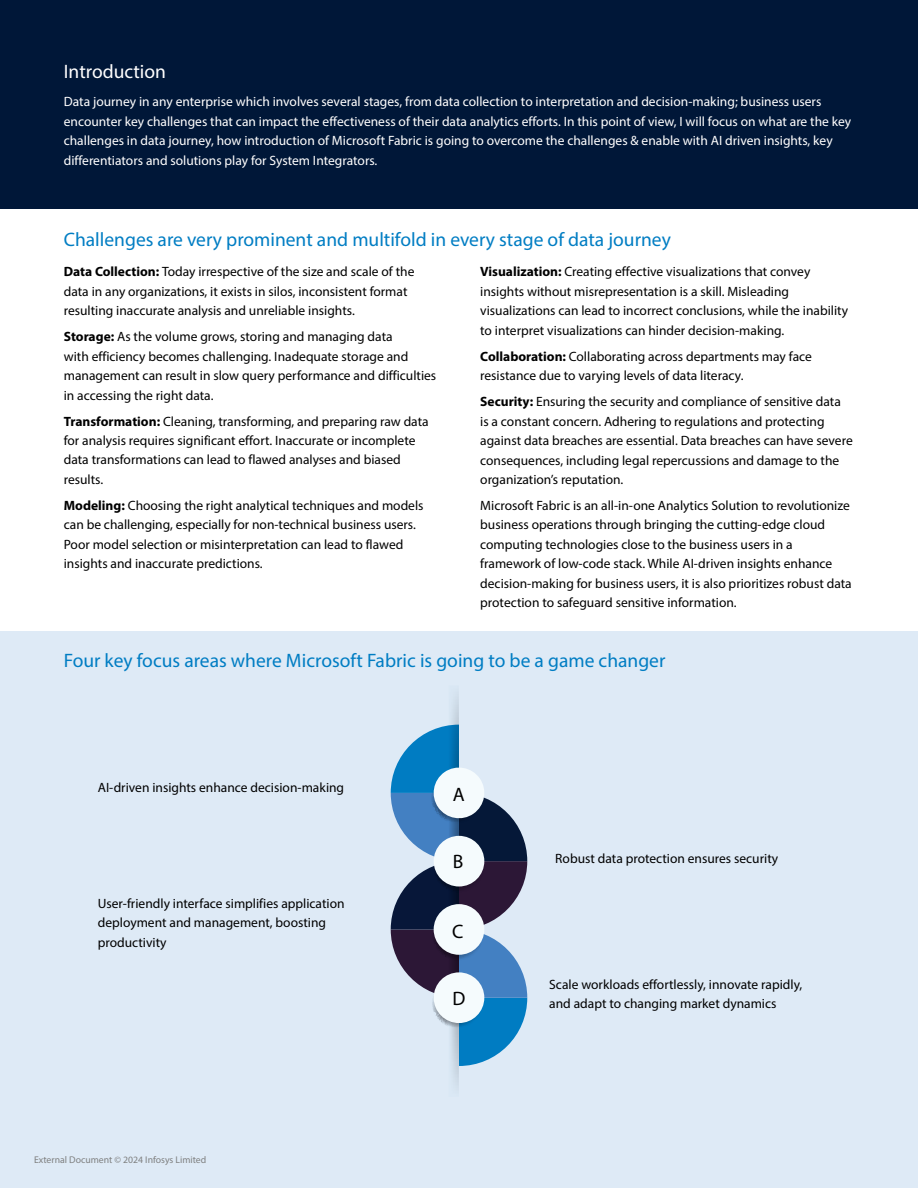
<style>
.page{position:relative;width:918px;height:1188px;background:#fff}
.page>*{position:absolute;margin:0;border:0;box-sizing:border-box;transform-origin:0 0}
.t1{font:19.5px "Myriad Pro";color:#007dc3}
.t2{font:19.5px "Myriad Pro";color:#fff}
.t3{font:19.5px "Myriad Pro";color:#000}
.t4{font:13.5px/19.5px "Myriad Pro";color:#000}
.t5{font:13.5px/19.5px "Myriad Pro";color:#fff}
.t6{font:9.75px "Myriad Pro";color:#7f8080}
.s1{font-weight:700}
</style>
<div class="page">
<div style="left:0;top:632px;width:918px;height:556px;background:#deeaf6"></div>
<svg style="left:391px;top:694px;width:136px;height:392px"></svg>
<div style="left:0;top:0;width:918px;height:209px;background:#001738"></div>
<h1 class="t2" style="left:64px;top:60px;width:104px">Introduction</h1>
<p class="t5" style="left:64px;top:92px;width:789px">Data journey in any enterprise which involves several stages, from data collection to interpretation and decision-making; business users encounter key challenges that can impact the effectiveness of their data analytics efforts. In this point of view, I will focus on what are the key challenges in data journey, how introduction of Microsoft Fabric is going to overcome the challenges &amp; enable with AI driven insights, key differentiators and solutions play for System Integrators.</p>
<h1 class="t1" style="left:64px;top:228px;width:609px">Challenges are very prominent and multifold in every stage of data journey</h1>
<p class="t4" style="left:480px;top:262px;width:369px"><span class="s1">Visualization:</span> Creating effective visualizations that convey insights without misrepresentation is a skill. Misleading visualizations can lead to incorrect conclusions, while the inability to interpret visualizations can hinder decision-making.</p>
<p class="t4" style="left:480px;top:346px;width:333px"><span class="s1">Collaboration:</span> Collaborating across departments may face resistance due to varying levels of data literacy.</p>
<p class="t4" style="left:480px;top:392px;width:374px"><span class="s1">Security:</span> Ensuring the security and compliance of sensitive data<br>is a constant concern. Adhering to regulations and protecting against data breaches are essential. Data breaches can have severe consequences, including legal repercussions and damage to the organization’s reputation.</p>
<p class="t4" style="left:480px;top:495px;width:373px">Microsoft Fabric is an all-in-one Analytics Solution to revolutionize business operations through bringing the cutting-edge cloud computing technologies close to the business users in a framework of low-code stack. While AI-driven insights enhance decision-making for business users, it is also prioritizes robust data protection to safeguard sensitive information.</p>
<p class="t4" style="left:64px;top:262px;width:352px"><span class="s1">Data Collection:</span> Today irrespective of the size and scale of the data in any organizations, it exists in silos, inconsistent format resulting inaccurate analysis and unreliable insights.</p>
<p class="t4" style="left:64px;top:327px;width:374px"><span class="s1">Storage:</span> As the volume grows, storing and managing data<br>with efficiency becomes challenging. Inadequate storage and management can result in slow query performance and difficulties in accessing the right data.</p>
<p class="t4" style="left:64px;top:411px;width:366px"><span class="s1">Transformation:</span> Cleaning, transforming, and preparing raw data for analysis requires significant effort. Inaccurate or incomplete data transformations can lead to flawed analyses and biased results.</p>
<p class="t4" style="left:64px;top:495px;width:361px"><span class="s1">Modeling:</span> Choosing the right analytical techniques and models can be challenging, especially for non-technical business users.<br>Poor model selection or misinterpretation can lead to flawed insights and inaccurate predictions.</p>
<h1 class="t1" style="left:64px;top:648px;width:603px">Four key focus areas where Microsoft Fabric is going to be a game changer</h1>
<p class="t4" style="left:98px;top:778px;width:248px">AI-driven insights enhance decision-making</p>
<p class="t4" style="left:98px;top:893px;width:248px">User-friendly interface simplifies application deployment and management, boosting productivity</p>
<p class="t6" style="left:34px;top:1154px;width:174px">External Document © 2024 Infosys Limited</p>
<h1 class="t3" style="left:453px;top:782px;width:13px">A</h1>
<h1 class="t3" style="left:453px;top:849px;width:12px">B</h1>
<h1 class="t3" style="left:452px;top:920px;width:13px">C</h1>
<h1 class="t3" style="left:453px;top:986px;width:14px">D</h1>
<p class="t4" style="left:555px;top:849px;width:225px">Robust data protection ensures security</p>
<p class="t4" style="left:549px;top:974px;width:255px">Scale workloads effortlessly, innovate rapidly, and adapt to changing market dynamics</p>
</div>
